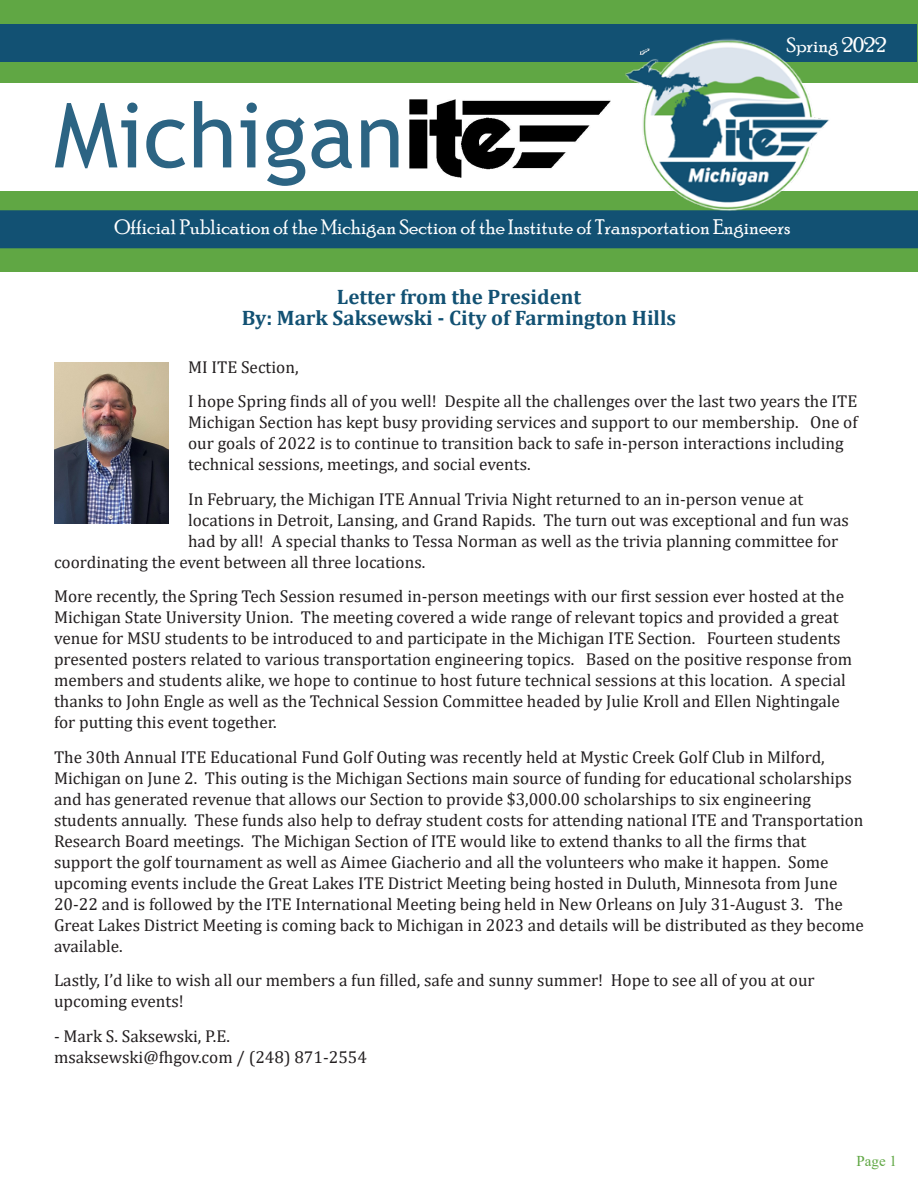
<style>
.page{position:relative;width:918px;height:1188px;background:#fff}
.page>*{position:absolute;margin:0;border:0;box-sizing:border-box;transform-origin:0 0}
.t1{font:90px "Trebuchet MS";color:#2c6483}
.t2{font:21px "Poor Richard";color:#fff}
.t3{font:700 21px "Cambria";color:#125173}
.t4{font:17.25px/21px "Cambria";color:#231f20}
.t5{font:15px "Times New Roman";color:#60a744}
</style>
<div class="page">
<div style="left:0;top:191px;width:918px;height:81px;background:#60a744"></div>
<div style="left:0;top:0;width:918px;height:82px;background:#60a744"></div>
<div style="left:1px;top:24px;width:916px;height:38px;background:#125173"></div>
<div style="left:1px;top:211px;width:916px;height:37px;background:#125173"></div>
<div style="left:0;top:210px;width:918px;height:38px;border:2px solid #125173"></div>
<img style="left:55px;top:363px;width:113px;height:160px">
<img style="left:617px;top:38px;width:217px;height:175px">
<img style="left:409px;top:99px;width:202px;height:79px">
<p class="t1" style="left:54px;top:79px;width:352px">Michigan</p>
<p class="t2" style="left:787px;top:33px;width:101px">Spring 2022</p>
<p class="t2" style="left:114px;top:215px;width:677px">Official Publication of the Michigan Section of the Institute of Transportation Engineers</p>
<p class="t3" style="left:337px;top:282px;width:246px">Letter from the President</p>
<p class="t3" style="left:242px;top:303px;width:436px">By: Mark Saksewski - City of Farmington Hills</p>
<p class="t4" style="left:188px;top:356px;width:112px">MI ITE Section,</p>
<p class="t4" style="left:188px;top:391px;width:671px">I hope Spring finds all of you well! Despite all the challenges over the last two years the ITE Michigan Section has kept busy providing services and support to our membership. One of our goals of 2022 is to continue to transition back to safe in-person interactions including technical sessions, meetings, and social events.</p>
<p class="t4" style="left:188px;top:488px;width:617px">In February, the Michigan ITE Annual Trivia Night returned to an in-person venue at</p>
<p class="t4" style="left:188px;top:509px;width:662px">locations in Detroit, Lansing, and Grand Rapids. The turn out was exceptional and fun was</p>
<p class="t4" style="left:188px;top:530px;width:652px">had by all! A special thanks to Tessa Norman as well as the trivia planning committee for</p>
<p class="t4" style="left:54px;top:551px;width:373px">coordinating the event between all three locations.</p>
<p class="t4" style="left:54px;top:586px;width:800px">More recently, the Spring Tech Session resumed in-person meetings with our first session ever hosted at the Michigan State University Union. The meeting covered a wide range of relevant topics and provided a great venue for MSU students to be introduced to and participate in the Michigan ITE Section. Fourteen students presented posters related to various transportation engineering topics. Based on the positive response from members and students alike, we hope to continue to host future technical sessions at this location. A special thanks to John Engle as well as the Technical Session Committee headed by Julie Kroll and Ellen Nightingale for putting this event together.</p>
<p class="t4" style="left:54px;top:746px;width:812px">The 30th Annual ITE Educational Fund Golf Outing was recently held at Mystic Creek Golf Club in Milford, Michigan on June 2. This outing is the Michigan Sections main source of funding for educational scholarships and has generated revenue that allows our Section to provide $3,000.00 scholarships to six engineering students annually. These funds also help to defray student costs for attending national ITE and Transportation Research Board meetings. The Michigan Section of ITE would like to extend thanks to all the firms that support the golf tournament as well as Aimee Giacherio and all the volunteers who make it happen. Some upcoming events include the Great Lakes ITE District Meeting being hosted in Duluth, Minnesota from June 20-22 and is followed by the ITE International Meeting being held in New Orleans on July 31-August 3. The Great Lakes District Meeting is coming back to Michigan in 2023 and details will be distributed as they become available.</p>
<p class="t4" style="left:54px;top:970px;width:762px">Lastly, I’d like to wish all our members a fun filled, safe and sunny summer! Hope to see all of you at our upcoming events!</p>
<p class="t4" style="left:54px;top:1025px;width:315px">- Mark S. Saksewski, P.E. msaksewski@fhgov.com / (248) 871-2554</p>
<p class="t5" style="left:857px;top:1150px;width:42px">Page 1</p>
</div>
